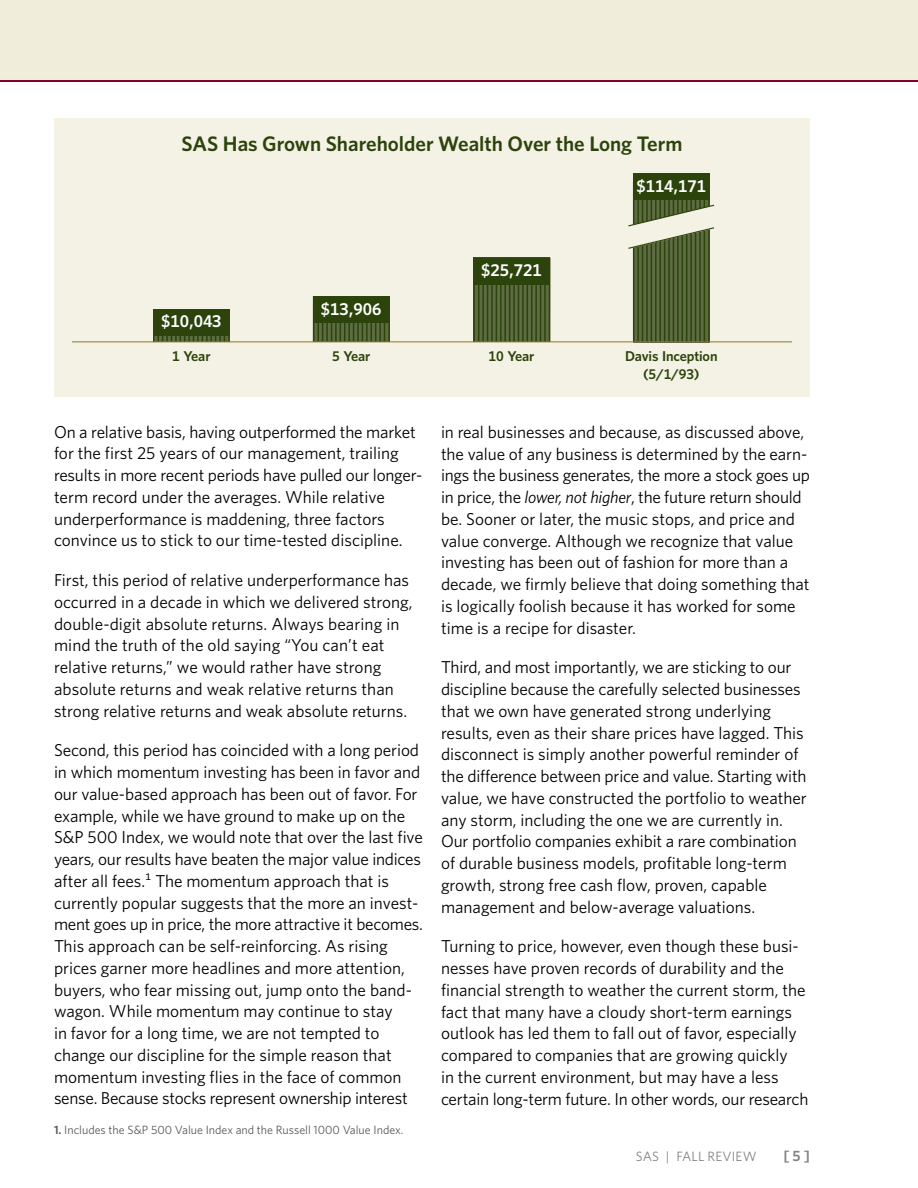
<style>
.page{position:relative;width:918px;height:1188px;background:#fff}
.page>*{position:absolute;margin:0;border:0;box-sizing:border-box;transform-origin:0 0}
.t1{font:600 21px "Whitney";color:#2d430c}
.t2{font:17.25px/21.8px "Whitney";letter-spacing:-.005em;color:#000}
.t3{font:600 17.25px "Whitney";color:#fff}
.t4{font:600 15px "Whitney";color:#808285}
.t5{font:600 14.25px/17.2px "Whitney";letter-spacing:-.01em;color:#2d430c;text-align:center}
.t6{font:13.5px "Whitney";letter-spacing:.015em;color:#808285}
.t7{font:12px "Whitney";color:#58595b}
.s1{font-weight:600}
.s2{font-style:italic}
</style>
<div class="page">
<div style="left:0;top:0;width:918px;height:80px;background:#f0eedb"></div>
<hr style="left:0;top:80px;width:918px;height:2px;background:#840029">
<div style="left:54px;top:118px;width:756px;height:279px;background:#f4f2e4"></div>
<svg style="left:634px;top:200px;width:74px;height:142px;background:#58683c"></svg>
<hr style="left:633px;top:182px;width:1px;height:160px;background:#2d430c">
<hr style="left:637px;top:182px;width:2px;height:160px;background:#2d430c">
<hr style="left:642px;top:182px;width:1px;height:160px;background:#2d430c">
<hr style="left:646px;top:182px;width:2px;height:160px;background:#2d430c">
<hr style="left:651px;top:182px;width:1px;height:160px;background:#2d430c">
<hr style="left:655px;top:182px;width:2px;height:160px;background:#2d430c">
<hr style="left:659px;top:182px;width:2px;height:160px;background:#2d430c">
<hr style="left:664px;top:182px;width:1px;height:160px;background:#2d430c">
<hr style="left:668px;top:182px;width:2px;height:160px;background:#2d430c">
<hr style="left:673px;top:182px;width:1px;height:160px;background:#2d430c">
<hr style="left:677px;top:182px;width:2px;height:160px;background:#2d430c">
<hr style="left:682px;top:182px;width:1px;height:160px;background:#2d430c">
<hr style="left:686px;top:182px;width:1px;height:160px;background:#2d430c">
<hr style="left:690px;top:182px;width:2px;height:160px;background:#2d430c">
<hr style="left:695px;top:182px;width:1px;height:160px;background:#2d430c">
<hr style="left:699px;top:182px;width:2px;height:160px;background:#2d430c">
<hr style="left:704px;top:182px;width:1px;height:160px;background:#2d430c">
<hr style="left:708px;top:182px;width:2px;height:160px;background:#2d430c">
<svg style="left:155px;top:336px;width:73px;height:6px"></svg>
<hr style="left:153px;top:309px;width:2px;height:33px;background:#2d430c">
<hr style="left:157px;top:309px;width:2px;height:33px;background:#2d430c">
<hr style="left:162px;top:309px;width:1px;height:33px;background:#2d430c">
<hr style="left:166px;top:309px;width:2px;height:33px;background:#2d430c">
<hr style="left:171px;top:309px;width:1px;height:33px;background:#2d430c">
<hr style="left:175px;top:309px;width:2px;height:33px;background:#2d430c">
<hr style="left:180px;top:309px;width:1px;height:33px;background:#2d430c">
<hr style="left:184px;top:309px;width:1px;height:33px;background:#2d430c">
<hr style="left:188px;top:309px;width:2px;height:33px;background:#2d430c">
<hr style="left:193px;top:309px;width:1px;height:33px;background:#2d430c">
<hr style="left:197px;top:309px;width:2px;height:33px;background:#2d430c">
<hr style="left:202px;top:309px;width:1px;height:33px;background:#2d430c">
<hr style="left:206px;top:309px;width:2px;height:33px;background:#2d430c">
<hr style="left:210px;top:309px;width:2px;height:33px;background:#2d430c">
<hr style="left:215px;top:309px;width:1px;height:33px;background:#2d430c">
<hr style="left:219px;top:309px;width:2px;height:33px;background:#2d430c">
<hr style="left:224px;top:309px;width:1px;height:33px;background:#2d430c">
<hr style="left:228px;top:309px;width:2px;height:33px;background:#2d430c">
<svg style="left:315px;top:323px;width:73px;height:19px"></svg>
<hr style="left:313px;top:296px;width:2px;height:46px;background:#2d430c">
<hr style="left:317px;top:296px;width:2px;height:46px;background:#2d430c">
<hr style="left:322px;top:296px;width:1px;height:46px;background:#2d430c">
<hr style="left:326px;top:296px;width:2px;height:46px;background:#2d430c">
<hr style="left:331px;top:296px;width:1px;height:46px;background:#2d430c">
<hr style="left:335px;top:296px;width:2px;height:46px;background:#2d430c">
<hr style="left:340px;top:296px;width:1px;height:46px;background:#2d430c">
<hr style="left:344px;top:296px;width:2px;height:46px;background:#2d430c">
<hr style="left:348px;top:296px;width:2px;height:46px;background:#2d430c">
<hr style="left:353px;top:296px;width:1px;height:46px;background:#2d430c">
<hr style="left:357px;top:296px;width:2px;height:46px;background:#2d430c">
<hr style="left:362px;top:296px;width:1px;height:46px;background:#2d430c">
<hr style="left:366px;top:296px;width:2px;height:46px;background:#2d430c">
<hr style="left:371px;top:296px;width:1px;height:46px;background:#2d430c">
<hr style="left:375px;top:296px;width:1px;height:46px;background:#2d430c">
<hr style="left:379px;top:296px;width:2px;height:46px;background:#2d430c">
<hr style="left:384px;top:296px;width:1px;height:46px;background:#2d430c">
<hr style="left:388px;top:296px;width:2px;height:46px;background:#2d430c">
<svg style="left:475px;top:285px;width:74px;height:57px;background:#5a693d"></svg>
<hr style="left:473px;top:258px;width:2px;height:84px;background:#2d430c">
<hr style="left:478px;top:258px;width:2px;height:84px;background:#2d430c">
<hr style="left:482px;top:258px;width:2px;height:84px;background:#2d430c">
<hr style="left:487px;top:258px;width:1px;height:84px;background:#2d430c">
<hr style="left:491px;top:258px;width:2px;height:84px;background:#2d430c">
<hr style="left:496px;top:258px;width:1px;height:84px;background:#2d430c">
<hr style="left:500px;top:258px;width:2px;height:84px;background:#2d430c">
<hr style="left:504px;top:258px;width:2px;height:84px;background:#2d430c">
<hr style="left:509px;top:258px;width:1px;height:84px;background:#2d430c">
<hr style="left:513px;top:258px;width:2px;height:84px;background:#2d430c">
<hr style="left:518px;top:258px;width:1px;height:84px;background:#2d430c">
<hr style="left:522px;top:258px;width:2px;height:84px;background:#2d430c">
<hr style="left:527px;top:258px;width:1px;height:84px;background:#2d430c">
<hr style="left:531px;top:258px;width:2px;height:84px;background:#2d430c">
<hr style="left:535px;top:258px;width:2px;height:84px;background:#2d430c">
<hr style="left:540px;top:258px;width:1px;height:84px;background:#2d430c">
<hr style="left:544px;top:258px;width:2px;height:84px;background:#2d430c">
<hr style="left:549px;top:258px;width:1px;height:84px;background:#2d430c">
<div style="left:633px;top:173px;width:77px;height:27px;background:#2d430c"></div>
<div style="left:473px;top:258px;width:77px;height:27px;background:#2d430c"></div>
<div style="left:313px;top:296px;width:77px;height:27px;background:#2d430c"></div>
<div style="left:153px;top:309px;width:77px;height:27px;background:#2d430c"></div>
<svg style="left:628px;top:204px;width:87px;height:46px"></svg>
<hr style="left:72px;top:342px;width:720px;height:1px;background:#8b752e">
<p class="t1" style="left:182px;top:130px;width:502px">SAS Has Grown Shareholder Wealth Over the Long Term</p>
<p class="t3" style="left:481px;top:259px;width:62px">$25,721</p>
<p class="t3" style="left:636px;top:174px;width:71px">$114,171</p>
<p class="t3" style="left:321px;top:297px;width:62px">$13,906</p>
<p class="t3" style="left:161px;top:310px;width:62px">$10,043</p>
<p class="t5" style="left:172px;top:348px;width:40px">1 Year</p>
<p class="t5" style="left:332px;top:348px;width:40px">5 Year</p>
<p class="t5" style="left:489px;top:348px;width:47px">10 Year</p>
<p class="t5" style="left:625px;top:348px;width:94px">Davis Inception (5/1/93)</p>
<p class="t2" style="left:54px;top:420px;width:370px">On a relative basis, having outperformed the market for the first 25 years of our management, trailing results in more recent periods have pulled our longer&shy;term record under the averages. While relative underperformance is maddening, three factors convince us to stick to our time-tested discipline.</p>
<p class="t2" style="left:54px;top:569px;width:360px">First, this period of relative underperformance has occurred in a decade in which we delivered strong, double-digit absolute returns. Always bearing in mind the truth of the old saying “You can’t eat relative returns,” we would rather have strong absolute returns and weak relative returns than strong relative returns and weak absolute returns.</p>
<p class="t2" style="left:54px;top:739px;width:371px">Second, this period has coincided with a long period in which momentum investing has been in favor and our value-based approach has been out of favor. For example, while we have ground to make up on the S&amp;P 500 Index, we would note that over the last five years, our results have beaten the major value indices after all fees.1 The momentum approach that is currently popular suggests that the more an invest&shy;ment goes up in price, the more attractive it becomes.<br>This approach can be self-reinforcing. As rising prices garner more headlines and more attention, buyers, who fear missing out, jump onto the band&shy;wagon. While momentum may continue to stay<br>in favor for a long time, we are not tempted to change our discipline for the simple reason that momentum investing flies in the face of common sense. Because stocks represent ownership interest</p>
<p class="t7" style="left:54px;top:1122px;width:351px"><span class="s1">1.</span> Includes the S&amp;P 500 Value Index and the Russell 1000 Value Index.</p>
<p class="t2" style="left:441px;top:420px;width:371px">in real businesses and because, as discussed above, the value of any business is determined by the earn&shy;ings the business generates, the more a stock goes up in price, the <span class="s2">lower, not higher</span>, the future return should be. Sooner or later, the music stops, and price and value converge. Although we recognize that value investing has been out of fashion for more than a decade, we firmly believe that doing something that is logically foolish because it has worked for some time is a recipe for disaster.</p>
<p class="t2" style="left:441px;top:656px;width:367px">Third, and most importantly, we are sticking to our discipline because the carefully selected businesses that we own have generated strong underlying results, even as their share prices have lagged. This disconnect is simply another powerful reminder of the difference between price and value. Starting with value, we have constructed the portfolio to weather any storm, including the one we are currently in.<br>Our portfolio companies exhibit a rare combination of durable business models, profitable long-term growth, strong free cash flow, proven, capable management and below-average valuations.</p>
<p class="t2" style="left:441px;top:935px;width:369px">Turning to price, however, even though these busi&shy;nesses have proven records of durability and the financial strength to weather the current storm, the fact that many have a cloudy short-term earnings outlook has led them to fall out of favor, especially compared to companies that are growing quickly<br>in the current environment, but may have a less certain long-term future. In other words, our research</p>
<p class="t6" style="left:636px;top:1147px;width:122px">SAS | FALL REVIEW</p>
<p class="t4" style="left:784px;top:1146px;width:28px">[ 5 ]</p>
</div>
